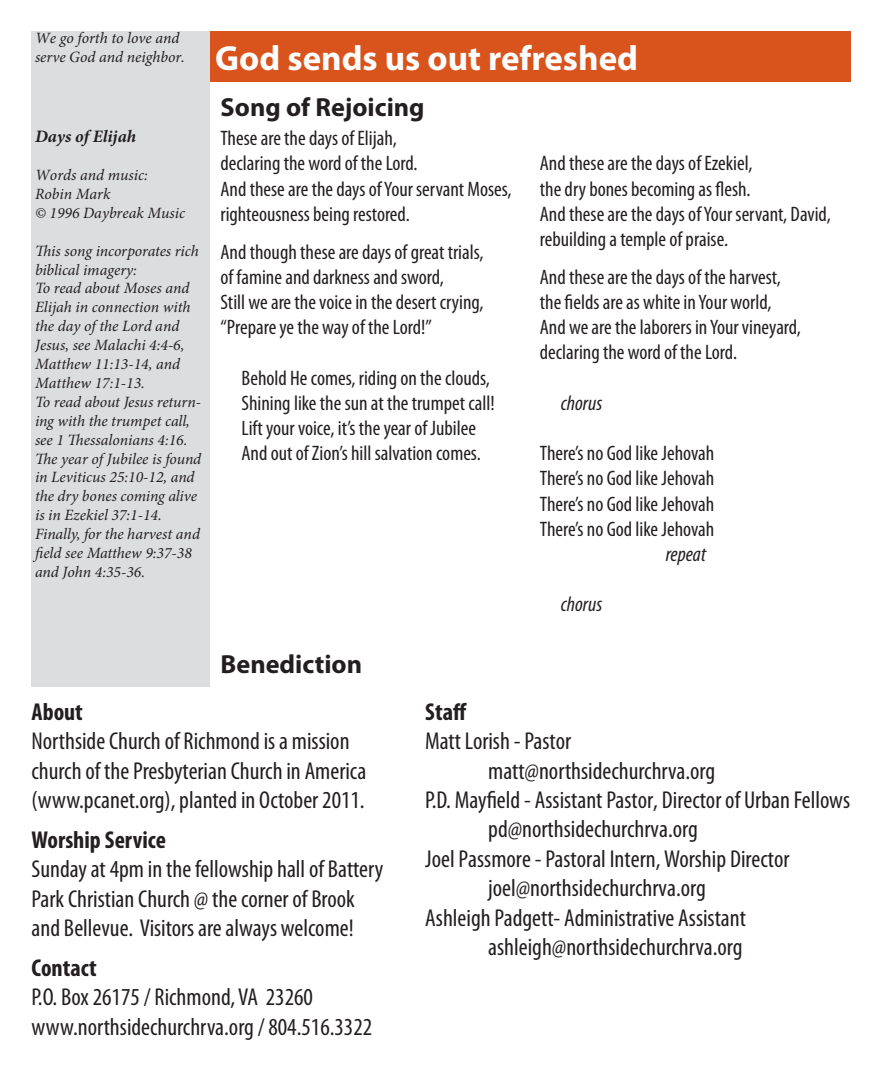
<style>
.page{position:relative;width:882px;height:1071px;background:#fff}
.page>*{position:absolute;margin:0;border:0;box-sizing:border-box;transform-origin:0 0}
.t1{font:700 35px "Myriad Pro";color:#fff}
.t2{font:700 26.25px "Myriad Pro";color:#231f20}
.t3{font:condensed 24.5px/29.4px "Myriad Pro";color:#231f20}
.t4{font:700 condensed 24.5px "Myriad Pro";color:#231f20}
.t5{font:condensed 21px "Myriad Pro";color:#231f20}
.t6{font:italic condensed 21px "Myriad Pro";color:#231f20}
.t7{font:italic 700 17.5px "Minion Pro";color:#231f20}
.t8{font:italic 15.75px/18.9px "Minion Pro";color:#231f20}
</style>
<div class="page">
<div style="left:32px;top:32px;width:178px;height:655px;background:#dcdddf"></div>
<div style="left:210px;top:32px;width:640px;height:50px;background:#d9531c"></div>
<p class="t8" style="left:35px;top:28px;width:151px">We go forth to love and serve God and neighbor.</p>
<p class="t7" style="left:35px;top:124px;width:103px">Days of Elijah</p>
<p class="t8" style="left:35px;top:166px;width:114px">Words and music:</p>
<p class="t8" style="left:35px;top:184px;width:77px">Robin Mark</p>
<p class="t8" style="left:35px;top:203px;width:152px">© 1996 Daybreak Music</p>
<p class="t8" style="left:35px;top:241px;width:165px">This song incorporates rich biblical imagery:</p>
<p class="t8" style="left:35px;top:279px;width:157px">To read about Moses and<br>Elijah in connection with the day of the Lord and<br>Jesus, see Malachi 4:4-6,<br>Matthew 11:13-14, and<br>Matthew 17:1-13.</p>
<p class="t8" style="left:35px;top:392px;width:168px">To read about Jesus return&shy;ing with the trumpet call, see 1 Thessalonians 4:16.</p>
<p class="t8" style="left:35px;top:449px;width:168px">The year of Jubilee is found in Leviticus 25:10-12, and the dry bones coming alive is in Ezekiel 37:1-14.</p>
<p class="t8" style="left:35px;top:525px;width:167px">Finally, for the harvest and field see Matthew 9:37-38 and John 4:35-36.</p>
<p class="t1" style="left:215px;top:35px;width:424px">God sends us out refreshed</p>
<p class="t2" style="left:220px;top:90px;width:206px">Song of Rejoicing</p>
<p class="t5" style="left:220px;top:126px;width:178px">These are the days of Elijah,</p>
<p class="t5" style="left:220px;top:151px;width:199px">declaring the word of the Lord.</p>
<p class="t5" style="left:220px;top:176px;width:293px">And these are the days of Your servant Moses,</p>
<p class="t5" style="left:220px;top:201px;width:191px">righteousness being restored.</p>
<p class="t5" style="left:220px;top:239px;width:265px">And though these are days of great trials,</p>
<p class="t5" style="left:220px;top:264px;width:225px">of famine and darkness and sword,</p>
<p class="t5" style="left:220px;top:289px;width:265px">Still we are the voice in the desert crying,</p>
<p class="t5" style="left:220px;top:315px;width:213px">“Prepare ye the way of the Lord!”</p>
<p class="t5" style="left:242px;top:365px;width:250px">Behold He comes, riding on the clouds,</p>
<p class="t5" style="left:242px;top:390px;width:255px">Shining like the sun at the trumpet call!</p>
<p class="t5" style="left:242px;top:415px;width:236px">Lift your voice, it’s the year of Jubilee</p>
<p class="t5" style="left:242px;top:441px;width:241px">And out of Zion’s hill salvation comes.</p>
<p class="t5" style="left:540px;top:151px;width:214px">And these are the days of Ezekiel,</p>
<p class="t5" style="left:540px;top:176px;width:212px">the dry bones becoming as flesh.</p>
<p class="t5" style="left:540px;top:201px;width:292px">And these are the days of Your servant, David,</p>
<p class="t5" style="left:540px;top:226px;width:190px">rebuilding a temple of praise.</p>
<p class="t5" style="left:540px;top:264px;width:243px">And these are the days of the harvest,</p>
<p class="t5" style="left:540px;top:289px;width:233px">the fields are as white in Your world,</p>
<p class="t5" style="left:540px;top:315px;width:263px">And we are the laborers in Your vineyard,</p>
<p class="t5" style="left:540px;top:340px;width:199px">declaring the word of the Lord.</p>
<p class="t6" style="left:561px;top:390px;width:43px">chorus</p>
<p class="t5" style="left:540px;top:441px;width:176px">There’s no God like Jehovah</p>
<p class="t5" style="left:540px;top:466px;width:176px">There’s no God like Jehovah</p>
<p class="t5" style="left:540px;top:491px;width:176px">There’s no God like Jehovah</p>
<p class="t5" style="left:540px;top:516px;width:176px">There’s no God like Jehovah</p>
<p class="t6" style="left:666px;top:541px;width:42px">repeat</p>
<p class="t6" style="left:561px;top:592px;width:43px">chorus</p>
<p class="t2" style="left:220px;top:647px;width:143px">Benediction</p>
<p class="t4" style="left:32px;top:696px;width:53px">About</p>
<p class="t3" style="left:32px;top:726px;width:336px">Northside Church of Richmond is a mission church of the Presbyterian Church in America (www.pcanet.org), planted in October 2011.</p>
<p class="t4" style="left:32px;top:824px;width:136px">Worship Service</p>
<p class="t3" style="left:32px;top:854px;width:353px">Sunday at 4pm in the fellowship hall of Battery<br>Park Christian Church @ the corner of Brook and Bellevue. Visitors are always welcome!</p>
<p class="t4" style="left:32px;top:953px;width:67px">Contact</p>
<p class="t3" style="left:32px;top:982px;width:283px">P.O. Box 26175 / Richmond, VA 23260</p>
<p class="t3" style="left:32px;top:1012px;width:342px">www.northsidechurchrva.org / 804.516.3322</p>
<p class="t4" style="left:425px;top:696px;width:43px">Staff</p>
<p class="t3" style="left:425px;top:726px;width:147px">Matt Lorish - Pastor</p>
<p class="t3" style="left:488px;top:755px;width:228px">matt@northsidechurchrva.org</p>
<p class="t3" style="left:425px;top:785px;width:426px">P.D. Mayfield - Assistant Pastor, Director of Urban Fellows</p>
<p class="t3" style="left:488px;top:814px;width:211px">pd@northsidechurchrva.org</p>
<p class="t3" style="left:425px;top:844px;width:366px">Joel Passmore - Pastoral Intern, Worship Director</p>
<p class="t3" style="left:488px;top:873px;width:219px">joel@northsidechurchrva.org</p>
<p class="t3" style="left:425px;top:902px;width:322px">Ashleigh Padgett- Administrative Assistant</p>
<p class="t3" style="left:488px;top:932px;width:256px">ashleigh@northsidechurchrva.org</p>
</div>
